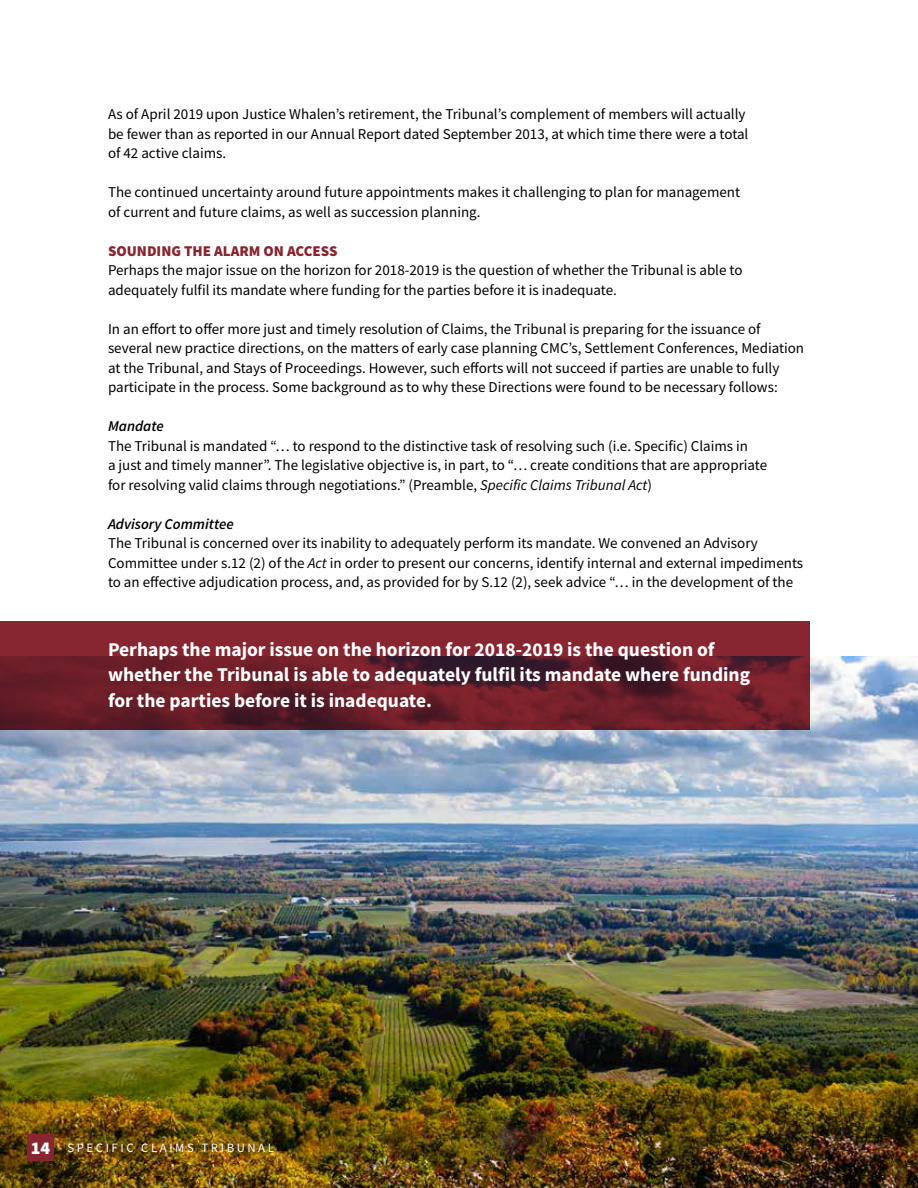
<style>
.page{position:relative;width:918px;height:1188px;background:#fff}
.page>*{position:absolute;margin:0;border:0;box-sizing:border-box;transform-origin:0 0}
.t1{font:700 19.5px/25.5px "Source Sans Pro";color:#fff}
.t2{font:15px/19.5px "Source Sans Pro";color:#000}
.t3{font:900 15px "Source Sans Pro";color:#872630}
.t4{font:italic 600 15px "Source Sans Pro";color:#000}
.t5{font:12.75px "Source Sans Pro";letter-spacing:.2em;color:#fff}
.s1{font-style:italic}
.s2{font-weight:900;font-size:18px}
</style>
<div class="page">
<img style="left:0;top:657px;width:918px;height:531px">
<svg style="left:0;top:621px;width:810px;height:109px;background:#6f202b"></svg>
<div style="left:27px;top:1134px;width:27px;height:27px;background:#872630"></div>
<p class="t2" style="left:108px;top:104px;width:642px">As of April 2019 upon Justice Whalen’s retirement, the Tribunal’s complement of members will actually be fewer than as reported in our Annual Report dated September 2013, at which time there were a total of 42 active claims.</p>
<p class="t2" style="left:108px;top:182px;width:634px">The continued uncertainty around future appointments makes it challenging to plan for management of current and future claims, as well as succession planning.</p>
<p class="t3" style="left:108px;top:240px;width:231px">SOUNDING THE ALARM ON ACCESS</p>
<p class="t2" style="left:108px;top:260px;width:636px">Perhaps the major issue on the horizon for 2018-2019 is the question of whether the Tribunal is able to adequately fulfil its mandate where funding for the parties before it is inadequate.</p>
<p class="t2" style="left:108px;top:319px;width:698px">In an effort to offer more just and timely resolution of Claims, the Tribunal is preparing for the issuance of several new practice directions, on the matters of early case planning CMC’s, Settlement Conferences, Mediation at the Tribunal, and Stays of Proceedings. However, such efforts will not succeed if parties are unable to fully participate in the process. Some background as to why these Directions were found to be necessary follows:</p>
<p class="t4" style="left:108px;top:416px;width:57px">Mandate</p>
<p class="t2" style="left:108px;top:436px;width:661px">The Tribunal is mandated “… to respond to the distinctive task of resolving such (i.e. Specific) Claims in<br>a just and timely manner”. The legislative objective is, in part, to “… create conditions that are appropriate for resolving valid claims through negotiations.” (Preamble, <span class="s1">Specific Claims Tribunal Act</span>)</p>
<p class="t4" style="left:108px;top:514px;width:127px">Advisory Committee</p>
<p class="t2" style="left:108px;top:533px;width:697px">The Tribunal is concerned over its inability to adequately perform its mandate. We convened an Advisory<br>Committee under s.12 (2) of the <span class="s1">Act</span> in order to present our concerns, identify internal and external impediments to an effective adjudication process, and, as provided for by S.12 (2), seek advice “… in the development of the</p>
<h1 class="t1" style="left:108px;top:636px;width:644px">Perhaps the major issue on the horizon for 2018-2019 is the question of whether the Tribunal is able to adequately fulfil its mandate where funding for the parties before it is inadequate.</h1>
<p class="t5" style="left:31px;top:1140px;width:245px"><span class="s2">14</span> SPECIFIC CLAIMS TRIBUNAL</p>
</div>
